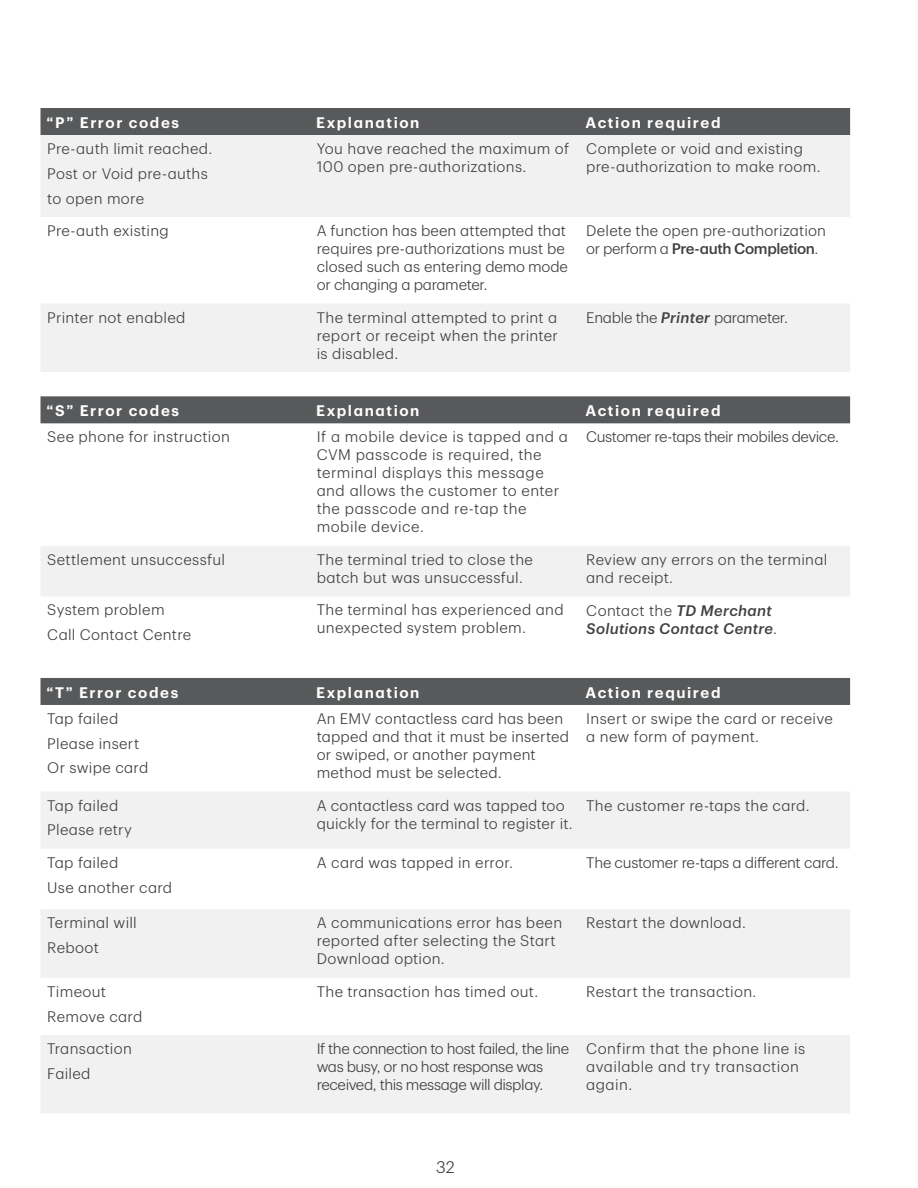
<style>
.page{position:relative;width:918px;height:1188px;background:#fff}
.page>*{position:absolute;margin:0;border:0;box-sizing:border-box;transform-origin:0 0}
.t1{font:300 16.5px "TD Graphik";color:#414042}
.Table_text{font:300 15px/18px "TD Graphik";letter-spacing:.015em;color:#414042}
.Table_text-2{font:300 15px/18px "TD Graphik";letter-spacing:-.025em;color:#414042}
.Table_text-3{font:300 15px/18px "TD Graphik";letter-spacing:.035em;color:#414042}
.Table_Header{font:600 15px "TD Graphik";letter-spacing:.105em;color:#fff}
.Table_text-4{font:italic 500 15px/18px "TD Graphik";letter-spacing:.02em;color:#414042}
.Table_text-5{font:300 15px "TD Graphik";letter-spacing:-.02em;color:#414042}
.s1{font-weight:500}
.s2{font-weight:500;font-style:italic}
.s3{font-weight:300;font-style:normal}
</style>
<div class="page">
<div style="left:40px;top:108px;width:810px;height:27px;background:#58595b"></div>
<svg style="left:41px;top:135px;width:809px;height:237px;fill:#f1f1f2"></svg>
<div style="left:40px;top:396px;width:810px;height:27px;background:#58595b"></div>
<div style="left:41px;top:546px;width:809px;height:50px;background:#f1f1f2"></div>
<div style="left:40px;top:678px;width:810px;height:27px;background:#58595b"></div>
<svg style="left:41px;top:792px;width:809px;height:321px;fill:#f1f1f2"></svg>
<p class="Table_Header" style="left:46px;top:111px;width:134px">“P” Error codes</p>
<p class="Table_Header" style="left:316px;top:111px;width:105px">Explanation</p>
<p class="Table_Header" style="left:586px;top:111px;width:137px">Action required</p>
<p class="Table_text" style="left:47px;top:138px;width:167px">Pre-auth limit reached.</p>
<p class="Table_text" style="left:47px;top:163px;width:162px">Post or Void pre-auths</p>
<p class="Table_text" style="left:47px;top:188px;width:98px">to open more</p>
<p class="Table_text" style="left:317px;top:138px;width:254px">You have reached the maximum of<br>100 open pre-authorizations.</p>
<p class="Table_text" style="left:586px;top:138px;width:236px">Complete or void and existing pre-authorization to make room.</p>
<p class="Table_text" style="left:47px;top:220px;width:123px">Pre-auth existing</p>
<p class="Table_text" style="left:317px;top:220px;width:253px">A function has been attempted that requires pre-authorizations must be closed such as entering demo mode or changing a parameter.</p>
<p class="Table_text" style="left:586px;top:220px;width:241px">Delete the open pre-authorization or perform a <span class="s1">Pre-auth Completion</span>.</p>
<p class="Table_text" style="left:47px;top:307px;width:140px">Printer not enabled</p>
<p class="Table_text" style="left:317px;top:307px;width:243px;text-align:justify">The terminal attempted to print a report or receipt when the printer is disabled.</p>
<p class="Table_text-2" style="left:586px;top:307px;width:203px">Enable the <span class="s2">Printer</span> parameter.</p>
<p class="Table_Header" style="left:46px;top:399px;width:134px">“S” Error codes</p>
<p class="Table_Header" style="left:316px;top:399px;width:105px">Explanation</p>
<p class="Table_Header" style="left:586px;top:399px;width:137px">Action required</p>
<p class="Table_text" style="left:47px;top:427px;width:184px">See phone for instruction</p>
<p class="Table_text-3" style="left:317px;top:427px;width:253px">If a mobile device is tapped and a<br>CVM passcode is required, the terminal displays this message and allows the customer to enter the passcode and re-tap the mobile device.</p>
<p class="Table_text-2" style="left:586px;top:427px;width:254px">Customer re-taps their mobiles device.</p>
<p class="Table_text" style="left:47px;top:549px;width:179px">Settlement unsuccessful</p>
<p class="Table_text" style="left:317px;top:549px;width:218px">The terminal tried to close the batch but was unsuccessful.</p>
<p class="Table_text" style="left:586px;top:549px;width:243px">Review any errors on the terminal and receipt.</p>
<p class="Table_text" style="left:47px;top:600px;width:119px">System problem</p>
<p class="Table_text" style="left:47px;top:624px;width:145px">Call Contact Centre</p>
<p class="Table_text" style="left:317px;top:600px;width:248px">The terminal has experienced and unexpected system problem.</p>
<p class="Table_text-4" style="left:586px;top:600px;width:192px"><span class="s3">Contact the</span> TD Merchant<br>Solutions Contact Centre<span class="s3">.</span></p>
<p class="Table_Header" style="left:46px;top:681px;width:133px">“T” Error codes</p>
<p class="Table_Header" style="left:316px;top:681px;width:105px">Explanation</p>
<p class="Table_Header" style="left:586px;top:681px;width:137px">Action required</p>
<p class="Table_text" style="left:47px;top:708px;width:73px">Tap failed</p>
<p class="Table_text" style="left:47px;top:733px;width:93px">Please insert</p>
<p class="Table_text" style="left:47px;top:758px;width:103px">Or swipe card</p>
<p class="Table_text" style="left:317px;top:708px;width:254px">An EMV contactless card has been tapped and that it must be inserted or swiped, or another payment method must be selected.</p>
<p class="Table_text" style="left:586px;top:708px;width:248px">Insert or swipe the card or receive a new form of payment.</p>
<p class="Table_text" style="left:47px;top:795px;width:73px">Tap failed</p>
<p class="Table_text" style="left:47px;top:820px;width:86px">Please retry</p>
<p class="Table_text" style="left:317px;top:795px;width:257px">A contactless card was tapped too quickly for the terminal to register it.</p>
<p class="Table_text" style="left:586px;top:795px;width:225px">The customer re-taps the card.</p>
<p class="Table_text" style="left:47px;top:852px;width:73px">Tap failed</p>
<p class="Table_text" style="left:47px;top:877px;width:127px">Use another card</p>
<p class="Table_text" style="left:317px;top:852px;width:198px">A card was tapped in error.</p>
<p class="Table_text-5" style="left:586px;top:851px;width:254px">The customer re-taps a different card.</p>
<p class="Table_text" style="left:47px;top:913px;width:91px">Terminal will</p>
<p class="Table_text" style="left:47px;top:937px;width:53px">Reboot</p>
<p class="Table_text" style="left:317px;top:913px;width:247px">A communications error has been reported after selecting the Start<br>Download option.</p>
<p class="Table_text" style="left:586px;top:913px;width:161px">Restart the download.</p>
<p class="Table_text" style="left:47px;top:981px;width:60px">Timeout</p>
<p class="Table_text" style="left:47px;top:1006px;width:97px">Remove card</p>
<p class="Table_text" style="left:317px;top:981px;width:223px">The transaction has timed out.</p>
<p class="Table_text" style="left:586px;top:981px;width:172px">Restart the transaction.</p>
<p class="Table_text" style="left:47px;top:1038px;width:86px">Transaction</p>
<p class="Table_text" style="left:47px;top:1063px;width:45px">Failed</p>
<p class="Table_text-2" style="left:317px;top:1038px;width:254px">If the connection to host failed, the line was busy, or no host response was received, this message will display.</p>
<p class="Table_text" style="left:586px;top:1038px;width:220px">Confirm that the phone line is available and try transaction again.</p>
<p class="t1" style="left:436px;top:1155px;width:20px">32</p>
</div>
